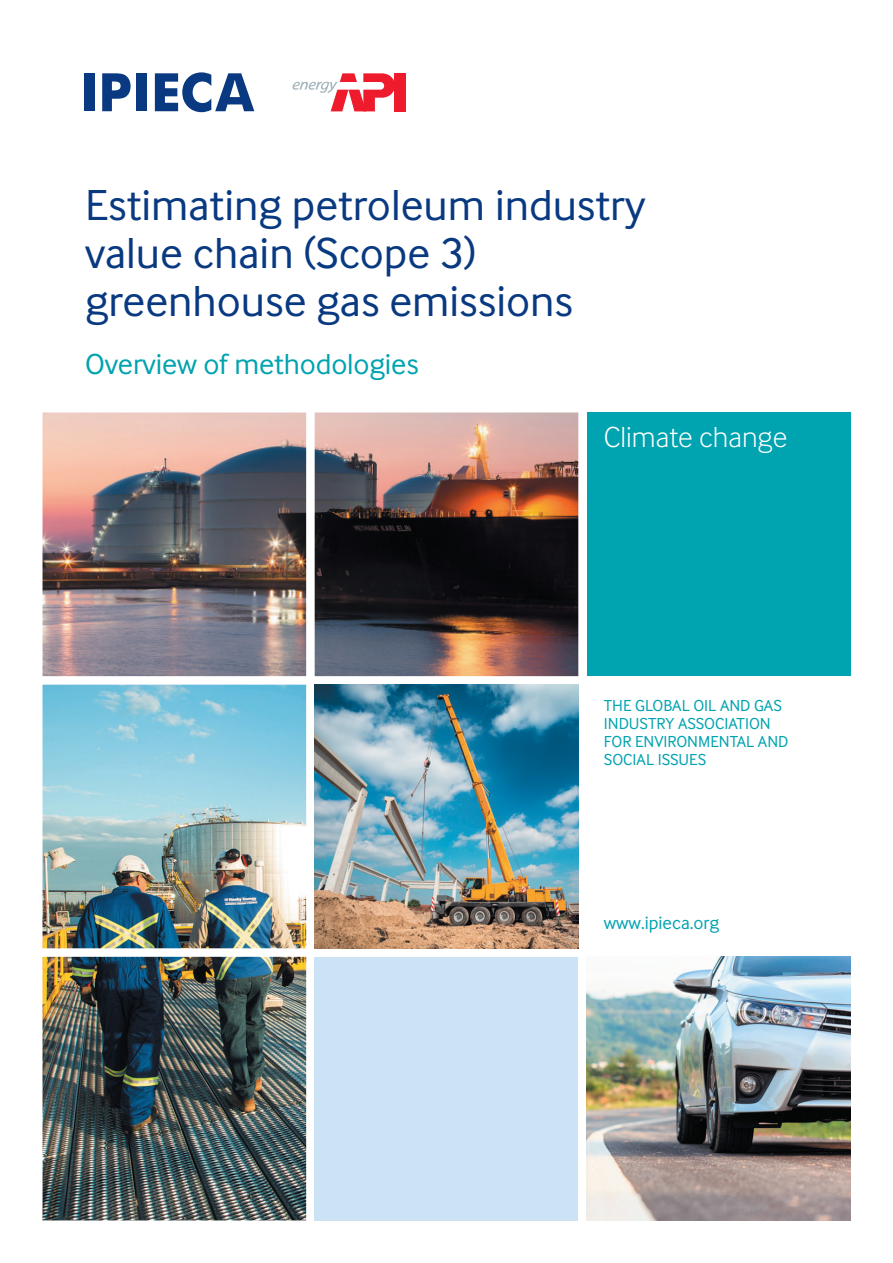
<style>
.page{position:relative;width:893px;height:1263px;background:#fff}
.page>*{position:absolute;margin:0;border:0;box-sizing:border-box;transform-origin:0 0}
.t1{font:45px/48px "Inter Face";color:#083981}
.t2{font:30px "Inter Face";letter-spacing:-.005em;color:#00a3b0}
.t3{font:300 30px "Inter Face";color:#fff}
.t4{font:18.75px "Inter Face";color:#00a3b0}
.t5{font:16.5px/18px "Inter Face";color:#00a3b0}
</style>
<div class="page">
<div style="left:84px;top:73px;width:11px;height:38px;background:#083981"></div>
<svg style="left:102px;top:73px;width:29px;height:38px"></svg>
<div style="left:136px;top:73px;width:11px;height:38px;background:#083981"></div>
<svg style="left:155px;top:72px;width:99px;height:40px"></svg>
<div style="left:394px;top:73px;width:12px;height:38px;background:#ee1b2d"></div>
<svg style="left:292px;top:73px;width:102px;height:38px"></svg>
<img style="left:43px;top:412px;width:535px;height:264px">
<div style="left:587px;top:412px;width:263px;height:264px;background:#00a3b0"></div>
<img style="left:587px;top:957px;width:263px;height:263px">
<img style="left:315px;top:685px;width:263px;height:263px">
<div style="left:315px;top:957px;width:263px;height:263px;background:#cce3f5"></div>
<img style="left:43px;top:685px;width:263px;height:535px">
<h1 class="t1" style="left:85px;top:179px;width:562px">Estimating petroleum industry value chain (Scope 3) greenhouse gas emissions</h1>
<h2 class="t2" style="left:85px;top:345px;width:335px">Overview of methodologies</h2>
<h2 class="t3" style="left:604px;top:419px;width:185px">Climate change</h2>
<p class="t5" style="left:604px;top:695px;width:186px">THE GLOBAL OIL AND GAS<br>INDUSTRY ASSOCIATION<br>FOR ENVIRONMENTAL AND<br>SOCIAL ISSUES</p>
<p class="t4" style="left:604px;top:911px;width:117px">www.ipieca.org</p>
</div>
